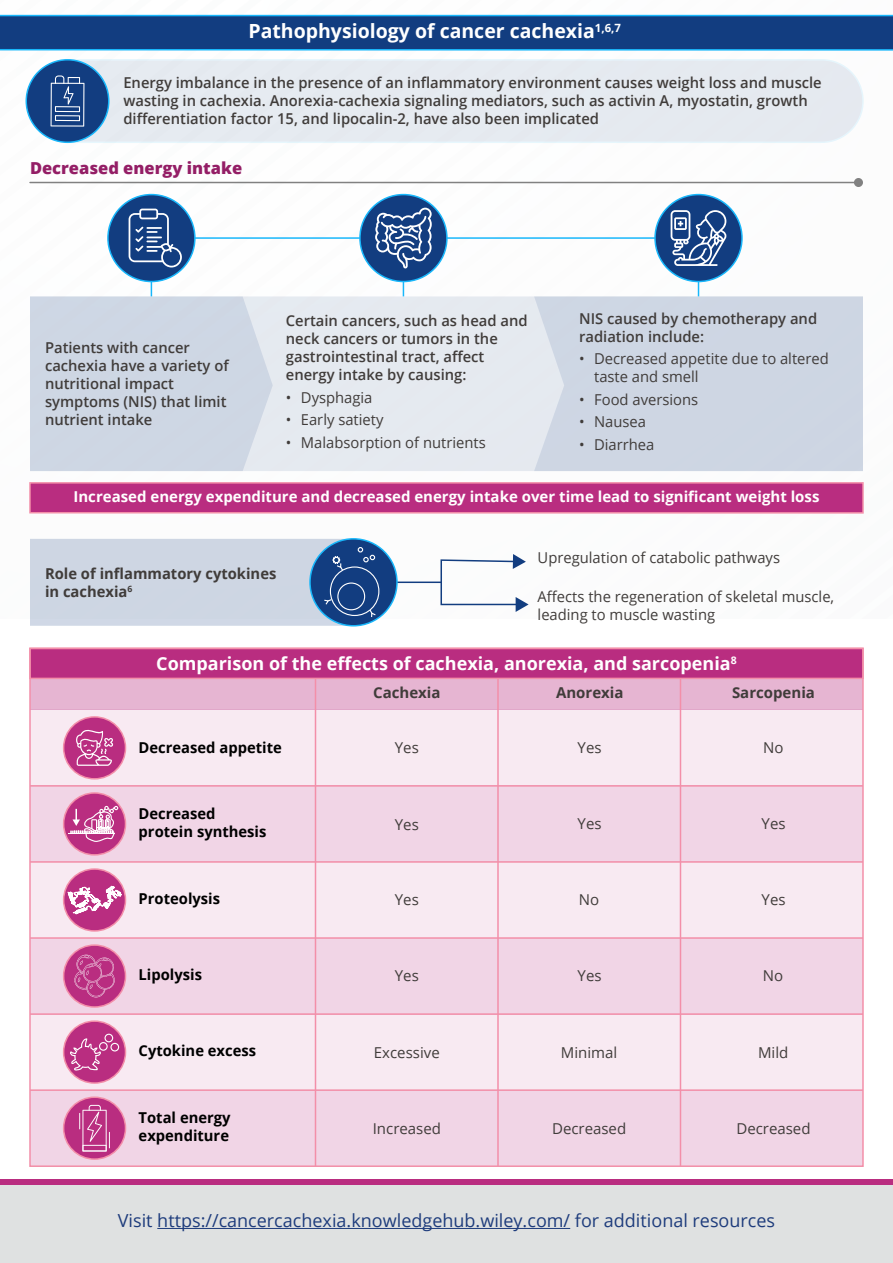
<style>
.page{position:relative;width:893px;height:1263px;background:#fff}
.page>*{position:absolute;margin:0;border:0;box-sizing:border-box;transform-origin:0 0}
.t1{font:700 19.5px "Open Sans";color:#fff}
.t2{font:18px "Open Sans";color:#1e3c7c}
.t3{font:700 18px "Open Sans";color:#fff}
.t4{font:800 16.5px "Open Sans";color:#941e66}
.t5{font:600 15px/18px "Open Sans";color:#403c3a}
.t6{font:15px/18px "Open Sans";color:#403c3a}
.t7{font:700 15px/18px "Open Sans";color:#000}
.t8{font:700 15px "Open Sans";color:#fff}
.t9{font:700 15px/18px "Open Sans";color:#403c3a}
.s1{font-style:inherit}
</style>
<div class="page">
<svg style="left:0;top:14px;width:893px;height:576px"></svg>
<div style="left:74px;top:59px;width:790px;height:84px;background:#e5eaf0"></div>
<svg style="left:0;top:15px;width:893px;height:36px;background:#15498b"></svg>
<div style="left:26px;top:60px;width:83px;height:82px;background:#123d80;border-radius:50%"></div>
<div style="left:26px;top:59px;width:84px;height:84px;border:2px solid #18b7fb;border-radius:50%"></div>
<svg style="left:51px;top:75px;width:33px;height:52px"></svg>
<div style="left:30px;top:483px;width:833px;height:30px;background:#b92d80"></div>
<div style="left:29px;top:482px;width:835px;height:32px;border:2px solid #f38fa9"></div>
<hr style="left:30px;top:182px;width:829px;height:1px;background:#818181">
<div style="left:854px;top:178px;width:9px;height:9px;background:#818181;border-radius:50%"></div>
<div style="left:273px;top:296px;width:261px;height:175px;background:#e5eaf0"></div>
<div style="left:534px;top:296px;width:329px;height:175px;background:#ced6e3"></div>
<hr style="left:153px;top:237px;width:537px;height:2px;background:#18b7fb">
<div style="left:108px;top:195px;width:87px;height:86px;background:#123d80;border-radius:50%"></div>
<div style="left:107px;top:194px;width:89px;height:88px;border:2px solid #18b7fb;border-radius:50%"></div>
<div style="left:655px;top:195px;width:87px;height:86px;background:#123d80;border-radius:50%"></div>
<div style="left:654px;top:194px;width:89px;height:88px;border:2px solid #18b7fb;border-radius:50%"></div>
<svg style="left:30px;top:281px;width:243px;height:190px;background:#d2dae6"></svg>
<svg style="left:403px;top:282px;width:1px;height:14px"></svg>
<svg style="left:698px;top:281px;width:1px;height:15px"></svg>
<svg style="left:129px;top:209px;width:53px;height:58px"></svg>
<div style="left:360px;top:195px;width:87px;height:86px;background:#123d80;border-radius:50%"></div>
<div style="left:359px;top:194px;width:89px;height:88px;border:2px solid #18b7fb;border-radius:50%"></div>
<svg style="left:375px;top:208px;width:57px;height:60px"></svg>
<svg style="left:671px;top:210px;width:55px;height:56px"></svg>
<svg style="left:440px;top:554px;width:89px;height:58px"></svg>
<hr style="left:315px;top:581px;width:126px;height:2px;background:#123d80">
<div style="left:0;top:1184px;width:893px;height:79px;background:#dfe1e1"></div>
<hr style="left:157px;top:1228px;width:413px;height:1px;background:#1e3c7c">
<div style="left:0;top:1179px;width:893px;height:5px;background:#b92d80"></div>
<div style="left:30px;top:678px;width:833px;height:32px;background:#e6b5d2"></div>
<div style="left:29px;top:648px;width:835px;height:31px;background:#b92d80;border:2px solid #f38fa9"></div>
<div style="left:30px;top:710px;width:833px;height:76px;background:#f8eaf2"></div>
<div style="left:30px;top:786px;width:833px;height:76px;background:#f1d5e6"></div>
<div style="left:30px;top:862px;width:833px;height:76px;background:#f8eaf2"></div>
<div style="left:30px;top:938px;width:833px;height:76px;background:#f1d5e6"></div>
<div style="left:30px;top:1014px;width:833px;height:76px;background:#f8eaf2"></div>
<div style="left:30px;top:1090px;width:833px;height:76px;background:#f1d5e6"></div>
<div style="left:64px;top:717px;width:61px;height:62px;background:#b92d80;border-radius:50%"></div>
<div style="left:63px;top:716px;width:63px;height:63px;border:2px solid #f38fa9;border-radius:50%"></div>
<svg style="left:76px;top:729px;width:37px;height:37px"></svg>
<div style="left:64px;top:793px;width:61px;height:62px;background:#b92d80;border-radius:50%"></div>
<div style="left:63px;top:792px;width:63px;height:64px;border:2px solid #f38fa9;border-radius:50%"></div>
<div style="left:64px;top:869px;width:61px;height:62px;background:#b92d80;border-radius:50%"></div>
<div style="left:63px;top:868px;width:63px;height:64px;border:2px solid #f38fa9;border-radius:50%"></div>
<div style="left:64px;top:945px;width:61px;height:62px;background:#b92d80;border-radius:50%"></div>
<div style="left:63px;top:944px;width:63px;height:64px;border:2px solid #f38fa9;border-radius:50%"></div>
<div style="left:64px;top:1021px;width:61px;height:62px;background:#b92d80;border-radius:50%"></div>
<div style="left:63px;top:1020px;width:63px;height:64px;border:2px solid #f38fa9;border-radius:50%"></div>
<div style="left:64px;top:1097px;width:61px;height:62px;background:#b92d80;border-radius:50%"></div>
<div style="left:63px;top:1096px;width:63px;height:64px;border:2px solid #f38fa9;border-radius:50%"></div>
<svg style="left:66px;top:882px;width:56px;height:34px"></svg>
<svg style="left:74px;top:954px;width:42px;height:43px"></svg>
<svg style="left:79px;top:1105px;width:31px;height:46px"></svg>
<hr style="left:68px;top:833px;width:46px;height:1px;background:#fff">
<svg style="left:70px;top:806px;width:48px;height:36px"></svg>
<svg style="left:69px;top:1038px;width:32px;height:33px"></svg>
<div style="left:99px;top:1042px;width:9px;height:9px;border:1px solid #fff;border-radius:50%"></div>
<div style="left:104px;top:1034px;width:9px;height:8px;border:1px solid #fff;border-radius:50%"></div>
<div style="left:110px;top:1043px;width:9px;height:8px;border:1px solid #fff;border-radius:50%"></div>
<hr style="left:315px;top:678px;width:1px;height:488px;background:#f38fa9">
<hr style="left:497px;top:678px;width:2px;height:488px;background:#f38fa9">
<hr style="left:680px;top:678px;width:1px;height:488px;background:#f38fa9">
<hr style="left:30px;top:785px;width:833px;height:2px;background:#f38fa9">
<hr style="left:30px;top:861px;width:833px;height:2px;background:#f38fa9">
<hr style="left:30px;top:937px;width:833px;height:2px;background:#f38fa9">
<hr style="left:30px;top:1013px;width:833px;height:2px;background:#f38fa9">
<hr style="left:30px;top:1089px;width:833px;height:2px;background:#f38fa9">
<svg style="left:30px;top:539px;width:367px;height:87px;background:#adbdd3"></svg>
<h1 class="t1" style="left:248px;top:17px;width:374px">Pathophysiology of cancer cachexia<sup>1,6,7</sup></h1>
<p class="t5" style="left:123px;top:74px;width:700px">Energy imbalance in the presence of an inflammatory environment causes weight loss and muscle wasting in cachexia. Anorexia-cachexia signaling mediators, such as activin A, myostatin, growth differentiation factor 15, and lipocalin-2, have also been implicated</p>
<p class="t4" style="left:30px;top:156px;width:214px">Decreased energy intake</p>
<p class="t5" style="left:45px;top:338px;width:185px">Patients with cancer cachexia have a variety of nutritional impact symptoms (NIS) that limit nutrient intake</p>
<p class="t5" style="left:286px;top:312px;width:243px">Certain cancers, such as head and neck cancers or tumors in the gastrointestinal tract, affect energy intake by causing:</p>
<p class="t6" style="left:286px;top:388px;width:88px">• Dysphagia</p>
<p class="t6" style="left:286px;top:411px;width:99px">• Early satiety</p>
<p class="t6" style="left:286px;top:433px;width:201px">• Malabsorption of nutrients</p>
<p class="t5" style="left:579px;top:309px;width:240px">NIS caused by chemotherapy and radiation include:</p>
<p class="t6" style="left:594px;top:349px;width:236px;text-indent:-15px">• Decreased appetite due to altered taste and smell</p>
<p class="t6" style="left:579px;top:390px;width:121px">• Food aversions</p>
<p class="t6" style="left:579px;top:412px;width:68px">• Nausea</p>
<p class="t6" style="left:579px;top:435px;width:77px">• Diarrhea</p>
<p class="t8" style="left:73px;top:486px;width:747px">Increased energy expenditure and decreased energy intake over time lead to significant weight loss</p>
<p class="t9" style="left:45px;top:564px;width:233px">Role of inflammatory cytokines in cachexia<sup>6</sup></p>
<p class="t6" style="left:538px;top:549px;width:244px">Upregulation of catabolic pathways</p>
<p class="t6" style="left:538px;top:587px;width:298px">Affects the regeneration of skeletal muscle, leading to muscle wasting</p>
<p class="t3" style="left:156px;top:651px;width:582px">Comparison of the effects of cachexia, anorexia, and sarcopenia<sup>8</sup></p>
<p class="t7" style="left:139px;top:739px;width:145px">Decreased appetite</p>
<p class="t7" style="left:139px;top:804px;width:129px">Decreased protein synthesis</p>
<p class="t7" style="left:139px;top:889px;width:83px">Proteolysis</p>
<p class="t7" style="left:139px;top:965px;width:65px">Lipolysis</p>
<p class="t7" style="left:139px;top:1041px;width:119px">Cytokine excess</p>
<p class="t7" style="left:139px;top:1108px;width:93px">Total energy expenditure</p>
<p class="t9" style="left:373px;top:684px;width:69px">Cachexia</p>
<p class="t9" style="left:556px;top:684px;width:69px">Anorexia</p>
<p class="t9" style="left:732px;top:684px;width:84px">Sarcopenia</p>
<p class="t6" style="left:395px;top:739px;width:25px">Yes</p>
<p class="t6" style="left:578px;top:738px;width:25px">Yes</p>
<p class="t6" style="left:763px;top:738px;width:22px">No</p>
<p class="t6" style="left:395px;top:815px;width:25px">Yes</p>
<p class="t6" style="left:578px;top:814px;width:25px">Yes</p>
<p class="t6" style="left:762px;top:814px;width:25px">Yes</p>
<p class="t6" style="left:395px;top:890px;width:25px">Yes</p>
<p class="t6" style="left:579px;top:890px;width:22px">No</p>
<p class="t6" style="left:762px;top:890px;width:25px">Yes</p>
<p class="t6" style="left:395px;top:966px;width:25px">Yes</p>
<p class="t6" style="left:578px;top:966px;width:25px">Yes</p>
<p class="t6" style="left:763px;top:966px;width:22px">No</p>
<p class="t6" style="left:374px;top:1043px;width:67px">Excessive</p>
<p class="t6" style="left:561px;top:1043px;width:58px">Minimal</p>
<p class="t6" style="left:758px;top:1043px;width:32px">Mild</p>
<p class="t6" style="left:373px;top:1119px;width:70px">Increased</p>
<p class="t6" style="left:552px;top:1119px;width:76px">Decreased</p>
<p class="t6" style="left:736px;top:1119px;width:76px">Decreased</p>
<p class="t2" style="left:118px;top:1208px;width:659px"><span class="s1">Visit</span> https://cancercachexia.knowledgehub.wiley.com/ for additional resources</p>
</div>
